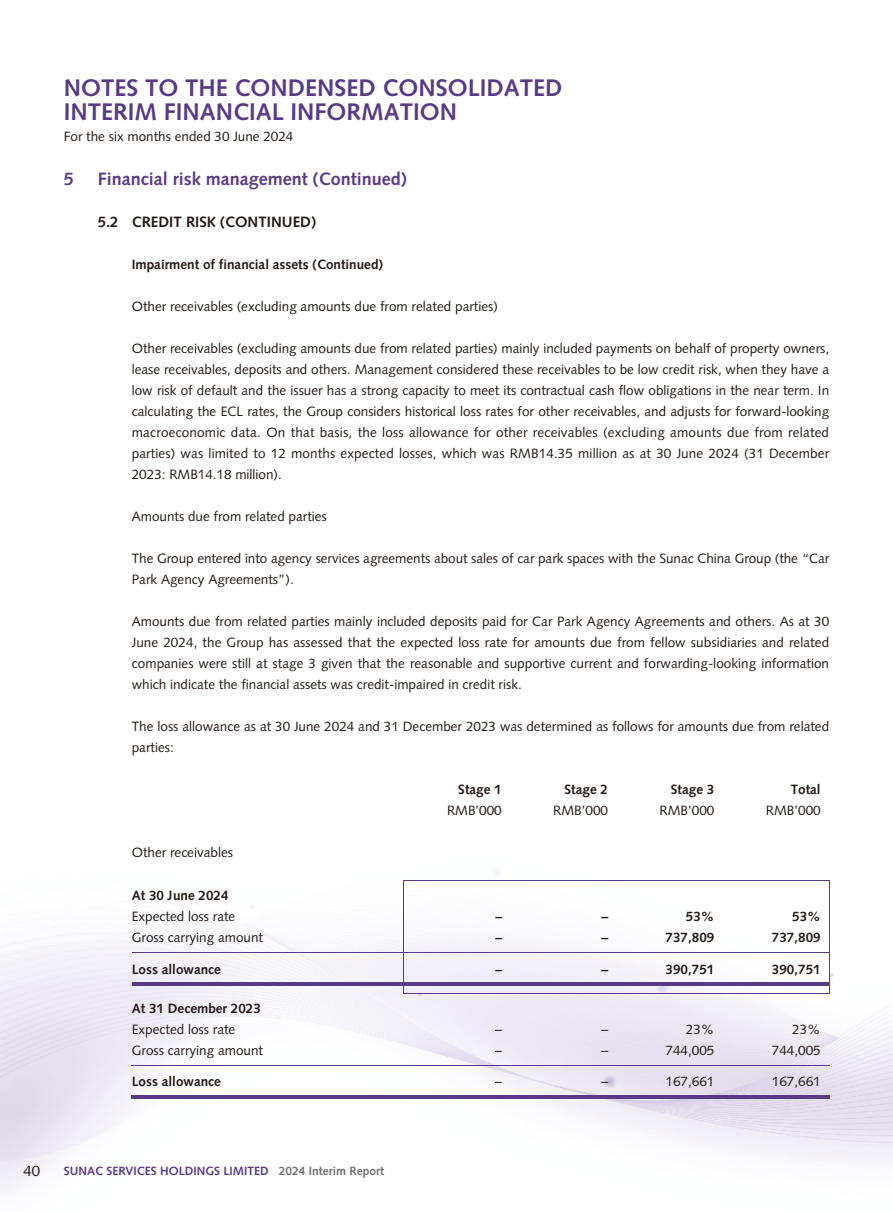
<style>
.page{position:relative;width:893px;height:1212px;background:#fff}
.page>*{position:absolute;margin:0;border:0;box-sizing:border-box;transform-origin:0 0}
.t1{font:700 24px/24px "Syntax LT Std";color:#583b86}
.t2{font:700 18px "Syntax LT Std";color:#583b86}
.t3{font:700 15px "Syntax LT Std";color:#231916}
.t4{font:15px "Syntax LT Std";color:#231916}
.t5{font:13.5px/21px "Syntax LT Std";color:#231916;text-align:justify}
.t6{font:700 13.5px "Syntax LT Std";color:#231916}
.t7{font:700 12px "Syntax LT Std";color:#583b86}
.s1{color:#717171}
</style>
<div class="page">
<img style="left:0;top:871px;width:893px;height:320px">
<hr style="left:404px;top:880px;width:106px;height:1px;background:#583b86">
<hr style="left:510px;top:880px;width:107px;height:1px;background:#583b86">
<hr style="left:617px;top:880px;width:106px;height:1px;background:#583b86">
<hr style="left:723px;top:880px;width:107px;height:1px;background:#583b86">
<svg style="left:404px;top:881px;width:1px;height:112px"></svg>
<svg style="left:829px;top:881px;width:1px;height:112px"></svg>
<hr style="left:404px;top:993px;width:106px;height:1px;background:#583b86">
<hr style="left:510px;top:993px;width:107px;height:1px;background:#583b86">
<hr style="left:617px;top:993px;width:106px;height:1px;background:#583b86">
<hr style="left:723px;top:993px;width:107px;height:1px;background:#583b86">
<hr style="left:132px;top:952px;width:272px;height:1px;background:#583b86">
<hr style="left:404px;top:952px;width:106px;height:1px;background:#583b86">
<hr style="left:510px;top:952px;width:107px;height:1px;background:#583b86">
<hr style="left:617px;top:952px;width:106px;height:1px;background:#583b86">
<hr style="left:723px;top:952px;width:106px;height:1px;background:#583b86">
<hr style="left:132px;top:982px;width:272px;height:3px;background:#583b86">
<hr style="left:404px;top:982px;width:106px;height:3px;background:#583b86">
<hr style="left:510px;top:982px;width:107px;height:3px;background:#583b86">
<hr style="left:617px;top:982px;width:106px;height:3px;background:#583b86">
<hr style="left:723px;top:982px;width:106px;height:3px;background:#583b86">
<hr style="left:132px;top:1065px;width:272px;height:1px;background:#583b86">
<hr style="left:404px;top:1065px;width:106px;height:1px;background:#583b86">
<hr style="left:510px;top:1065px;width:107px;height:1px;background:#583b86">
<hr style="left:617px;top:1065px;width:106px;height:1px;background:#583b86">
<hr style="left:723px;top:1065px;width:106px;height:1px;background:#583b86">
<hr style="left:132px;top:1095px;width:272px;height:3px;background:#583b86">
<hr style="left:404px;top:1095px;width:106px;height:3px;background:#583b86">
<hr style="left:510px;top:1095px;width:107px;height:3px;background:#583b86">
<hr style="left:617px;top:1095px;width:106px;height:3px;background:#583b86">
<hr style="left:723px;top:1095px;width:106px;height:3px;background:#583b86">
<h1 class="t1" style="left:64px;top:77px;width:500px">NOTES TO THE CONDENSED CONSOLIDATED<br>INTERIM FINANCIAL INFORMATION</h1>
<p class="t5" style="left:64px;top:126px;width:231px">For the six months ended 30 June 2024</p>
<h2 class="t2" style="left:64px;top:170px;width:12px">5</h2>
<h2 class="t2" style="left:98px;top:170px;width:311px">Financial risk management (Continued)</h2>
<p class="t3" style="left:98px;top:215px;width:220px">5.2 CREDIT RISK (CONTINUED)</p>
<p class="t6" style="left:132px;top:258px;width:253px">Impairment of financial assets (Continued)</p>
<p class="t5" style="left:132px;top:297px;width:368px">Other receivables (excluding amounts due from related parties)</p>
<p class="t5" style="left:132px;top:339px;width:699px">Other receivables (excluding amounts due from related parties) mainly included payments on behalf of property owners, lease receivables, deposits and others. Management considered these receivables to be low credit risk, when they have a low risk of default and the issuer has a strong capacity to meet its contractual cash flow obligations in the near term. In calculating the ECL rates, the Group considers historical loss rates for other receivables, and adjusts for forward-looking macroeconomic data. On that basis, the loss allowance for other receivables (excluding amounts due from related parties) was limited to 12 months expected losses, which was RMB14.35 million as at 30 June 2024 (31 December 2023: RMB14.18 million).</p>
<p class="t5" style="left:132px;top:507px;width:197px">Amounts due from related parties</p>
<p class="t5" style="left:132px;top:549px;width:699px">The Group entered into agency services agreements about sales of car park spaces with the Sunac China Group (the “Car<br>Park Agency Agreements”).</p>
<p class="t5" style="left:132px;top:612px;width:699px">Amounts due from related parties mainly included deposits paid for Car Park Agency Agreements and others. As at 30<br>June 2024, the Group has assessed that the expected loss rate for amounts due from fellow subsidiaries and related companies were still at stage 3 given that the reasonable and supportive current and forwarding-looking information which indicate the financial assets was credit-impaired in credit risk.</p>
<p class="t5" style="left:132px;top:717px;width:699px">The loss allowance as at 30 June 2024 and 31 December 2023 was determined as follows for amounts due from related parties:</p>
<p class="t6" style="left:458px;top:783px;width:45px">Stage 1</p>
<p class="t6" style="left:565px;top:783px;width:45px">Stage 2</p>
<p class="t6" style="left:671px;top:783px;width:45px">Stage 3</p>
<p class="t6" style="left:791px;top:783px;width:32px">Total</p>
<p class="t5" style="left:447px;top:801px;width:56px">RMB’000</p>
<p class="t5" style="left:553px;top:801px;width:56px">RMB’000</p>
<p class="t5" style="left:660px;top:801px;width:56px">RMB’000</p>
<p class="t5" style="left:766px;top:801px;width:56px">RMB’000</p>
<p class="t5" style="left:132px;top:843px;width:103px">Other receivables</p>
<p class="t6" style="left:132px;top:889px;width:98px">At 30 June 2024</p>
<p class="t5" style="left:132px;top:906px;width:105px">Expected loss rate</p>
<p class="t6" style="left:495px;top:910px;width:8px">–</p>
<p class="t6" style="left:601px;top:910px;width:8px">–</p>
<p class="t6" style="left:686px;top:910px;width:30px">53%</p>
<p class="t6" style="left:792px;top:910px;width:30px">53%</p>
<p class="t5" style="left:132px;top:927px;width:133px">Gross carrying amount</p>
<p class="t6" style="left:495px;top:931px;width:8px">–</p>
<p class="t6" style="left:601px;top:931px;width:8px">–</p>
<p class="t6" style="left:666px;top:931px;width:50px">737,809</p>
<p class="t6" style="left:772px;top:931px;width:50px">737,809</p>
<p class="t6" style="left:132px;top:962px;width:91px">Loss allowance</p>
<p class="t6" style="left:495px;top:962px;width:8px">–</p>
<p class="t6" style="left:601px;top:962px;width:8px">–</p>
<p class="t6" style="left:666px;top:962px;width:50px">390,751</p>
<p class="t6" style="left:772px;top:962px;width:50px">390,751</p>
<p class="t6" style="left:132px;top:1001px;width:131px">At 31 December 2023</p>
<p class="t5" style="left:132px;top:1019px;width:105px">Expected loss rate</p>
<p class="t5" style="left:495px;top:1019px;width:8px">–</p>
<p class="t5" style="left:601px;top:1019px;width:8px">–</p>
<p class="t5" style="left:686px;top:1019px;width:30px">23%</p>
<p class="t5" style="left:792px;top:1019px;width:30px">23%</p>
<p class="t5" style="left:132px;top:1040px;width:133px">Gross carrying amount</p>
<p class="t5" style="left:495px;top:1040px;width:8px">–</p>
<p class="t5" style="left:601px;top:1040px;width:8px">–</p>
<p class="t5" style="left:666px;top:1040px;width:50px">744,005</p>
<p class="t5" style="left:772px;top:1040px;width:50px">744,005</p>
<p class="t6" style="left:132px;top:1075px;width:91px">Loss allowance</p>
<p class="t5" style="left:495px;top:1072px;width:8px">–</p>
<p class="t5" style="left:601px;top:1072px;width:8px">–</p>
<p class="t5" style="left:666px;top:1072px;width:50px">167,661</p>
<p class="t5" style="left:772px;top:1072px;width:50px">167,661</p>
<p class="t4" style="left:24px;top:1163px;width:18px">40</p>
<p class="t7" style="left:64px;top:1165px;width:322px">SUNAC SERVICES HOLDINGS LIMITED <span class="s1">2024 Interim Report</span></p>
</div>
